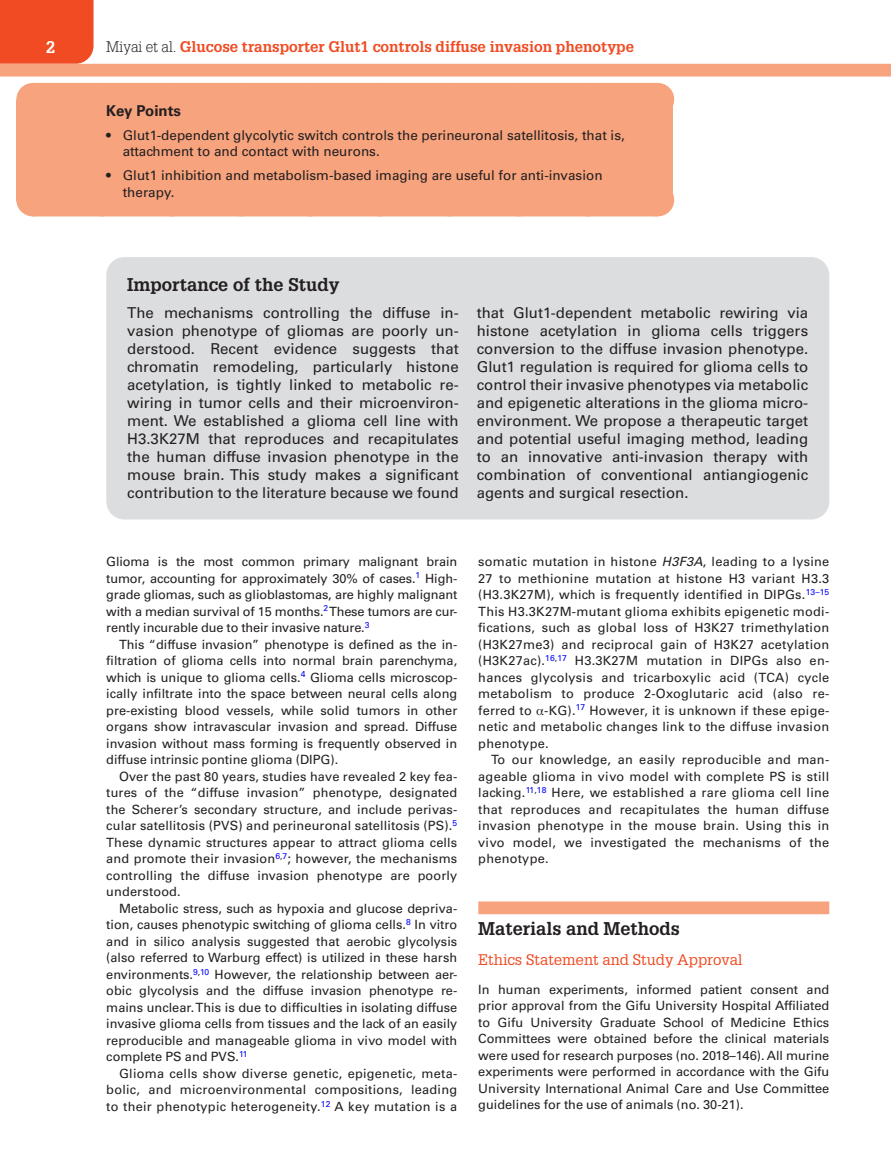
<style>
.page{position:relative;width:891px;height:1175px;background:#fff}
.page>*{position:absolute;margin:0;border:0;box-sizing:border-box;transform-origin:0 0}
.t1{font:700 18px "Glypha LT Std";color:#231f20}
.t2{font:700 16.5px "Glypha LT Std";color:#fff}
.t3{font:15px/18px "Univers LT Std";color:#231f20;text-align:justify}
.t4{font:700 15px "Glypha LT Std";color:#f04b22}
.t5{font:15px "Glypha LT Std";color:#f04b22}
.t6{font:700 15px "Univers LT Std";color:#231f20}
.t7{font:13.5px/16.5px "Univers LT Std";color:#231f20}
.t8{font:12.75px/16.5px "Univers LT Std";color:#231f20;text-align:justify}
.s1{font-weight:300;color:#231f20}
.s2{font-style:italic}
.s3{font-family:"Gandhari Unicode"}
</style>
<div class="page">
<div style="left:0;top:0;width:94px;height:64px;background:#f04b22"></div>
<div style="left:0;top:64px;width:891px;height:12px;background:#f7a37d"></div>
<div style="left:16px;top:100px;width:657px;height:35px;background:#f7a37d"></div>
<div style="left:33px;top:83px;width:624px;height:33px;background:#f7a37d"></div>
<hr style="left:657px;top:83px;width:1px;height:33px;background:#f7a37d">
<div style="left:16px;top:117px;width:657px;height:57px;background:#f7a37d"></div>
<div style="left:16px;top:157px;width:657px;height:44px;background:#f7a37d"></div>
<div style="left:33px;top:183px;width:624px;height:33px;background:#f7a37d"></div>
<hr style="left:657px;top:183px;width:1px;height:33px;background:#f7a37d">
<div style="left:478px;top:901px;width:351px;height:13px;background:#f7a37d"></div>
<div style="left:106px;top:257px;width:723px;height:262px;background:#dcdddf;border-radius:18px"></div>
<p class="t2" style="left:46px;top:37px;width:11px">2</p>
<p class="t4" style="left:106px;top:37px;width:529px"><span class="s1">Miyai et al.</span> Glucose transporter Glut1 controls diffuse invasion phenotype</p>
<p class="t6" style="left:106px;top:102px;width:76px">Key Points</p>
<p class="t7" style="left:123px;top:127px;width:504px;text-indent:-16px">• Glut1-dependent glycolytic switch controls the perineuronal satellitosis, that is, attachment to and contact with neurons.</p>
<p class="t7" style="left:123px;top:167px;width:481px;text-indent:-16px">• Glut1 inhibition and metabolism-based imaging are useful for anti-invasion therapy.</p>
<h1 class="t1" style="left:127px;top:273px;width:214px">Importance of the Study</h1>
<p class="t3" style="left:127px;top:304px;width:333px">The mechanisms controlling the diffuse in&shy;vasion phenotype of gliomas are poorly un&shy;derstood. Recent evidence suggests that chromatin remodeling, particularly histone acetylation, is tightly linked to metabolic re&shy;wiring in tumor cells and their microenviron&shy;ment. We established a glioma cell line with H3.3K27M that reproduces and recapitulates the human diffuse invasion phenotype in the mouse brain. This study makes a significant contribution to the literature because we found</p>
<p class="t3" style="left:477px;top:304px;width:333px">that Glut1-dependent metabolic rewiring via histone acetylation in glioma cells triggers conversion to the diffuse invasion phenotype.<br>Glut1 regulation is required for glioma cells to control their invasive phenotypes via metabolic and epigenetic alterations in the glioma micro&shy;environment. We propose a therapeutic target and potential useful imaging method, leading to an innovative anti-invasion therapy with combination of conventional antiangiogenic agents and surgical resection.</p>
<p class="t8" style="left:106px;top:553px;width:353px">Glioma is the most common primary malignant brain tumor, accounting for approximately 30% of cases.<sup>1</sup> High&shy;grade gliomas, such as glioblastomas, are highly malignant with a median survival of 15 months.<sup>2</sup> These tumors are cur&shy;rently incurable due to their invasive nature.<sup>3</sup></p>
<p class="t8" style="left:106px;top:636px;width:353px;text-indent:13px">This “diffuse invasion” phenotype is defined as the in&shy;filtration of glioma cells into normal brain parenchyma, which is unique to glioma cells.<sup>4</sup> Glioma cells microscop&shy;ically infiltrate into the space between neural cells along pre-existing blood vessels, while solid tumors in other organs show intravascular invasion and spread. Diffuse invasion without mass forming is frequently observed in diffuse intrinsic pontine glioma (DIPG).</p>
<p class="t8" style="left:106px;top:768px;width:353px;text-indent:13px">Over the past 80 years, studies have revealed 2 key fea&shy;tures of the “diffuse invasion” phenotype, designated the Scherer’s secondary structure, and include perivas&shy;cular satellitosis (PVS) and perineuronal satellitosis (PS).<sup>5<br></sup>These dynamic structures appear to attract glioma cells and promote their invasion<sup>6</sup><sup>,</sup><sup>7</sup>; however, the mechanisms controlling the diffuse invasion phenotype are poorly understood.</p>
<p class="t8" style="left:106px;top:900px;width:353px;text-indent:13px">Metabolic stress, such as hypoxia and glucose depriva&shy;tion, causes phenotypic switching of glioma cells.<sup>8</sup> In vitro and in silico analysis suggested that aerobic glycolysis (also referred to Warburg effect) is utilized in these harsh environments.<sup>9</sup><sup>,</sup><sup>10</sup> However, the relationship between aer&shy;obic glycolysis and the diffuse invasion phenotype re&shy;mains unclear. This is due to difficulties in isolating diffuse invasive glioma cells from tissues and the lack of an easily reproducible and manageable glioma in vivo model with complete PS and PVS.<sup>11</sup></p>
<p class="t8" style="left:106px;top:1065px;width:352px;text-indent:13px">Glioma cells show diverse genetic, epigenetic, meta&shy;bolic, and microenvironmental compositions, leading to their phenotypic heterogeneity.<sup>12</sup> A key mutation is a</p>
<p class="t8" style="left:478px;top:553px;width:353px">somatic mutation in histone <span class="s2">H3F3A</span>, leading to a lysine 27 to methionine mutation at histone H3 variant H3.3 (H3.3K27M), which is frequently identified in DIPGs.<sup>13–15<br></sup>This H3.3K27M-mutant glioma exhibits epigenetic modi&shy;fications, such as global loss of H3K27 trimethylation (H3K27me3) and reciprocal gain of H3K27 acetylation (H3K27ac).<sup>16</sup><sup>,</sup><sup>17</sup> H3.3K27M mutation in DIPGs also en&shy;hances glycolysis and tricarboxylic acid (TCA) cycle metabolism to produce 2-Oxoglutaric acid (also re&shy;ferred to <span class="s3">α</span>-KG).<sup>17</sup> However, it is unknown if these epige&shy;netic and metabolic changes link to the diffuse invasion phenotype.</p>
<p class="t8" style="left:478px;top:751px;width:353px;text-indent:13px">To our knowledge, an easily reproducible and man&shy;ageable glioma in vivo model with complete PS is still lacking.<sup>11</sup><sup>,</sup><sup>18</sup> Here, we established a rare glioma cell line that reproduces and recapitulates the human diffuse invasion phenotype in the mouse brain. Using this in vivo model, we investigated the mechanisms of the phenotype.</p>
<h1 class="t1" style="left:478px;top:917px;width:203px">Materials and Methods</h1>
<p class="t5" style="left:478px;top:950px;width:265px">Ethics Statement and Study Approval</p>
<p class="t8" style="left:478px;top:981px;width:353px">In human experiments, informed patient consent and prior approval from the Gifu University Hospital Affiliated to Gifu University Graduate School of Medicine Ethics Committees were obtained before the clinical materials were used for research purposes (no. 2018–146). All murine experiments were performed in accordance with the Gifu University International Animal Care and Use Committee guidelines for the use of animals (no. 30-21).</p>
</div>
